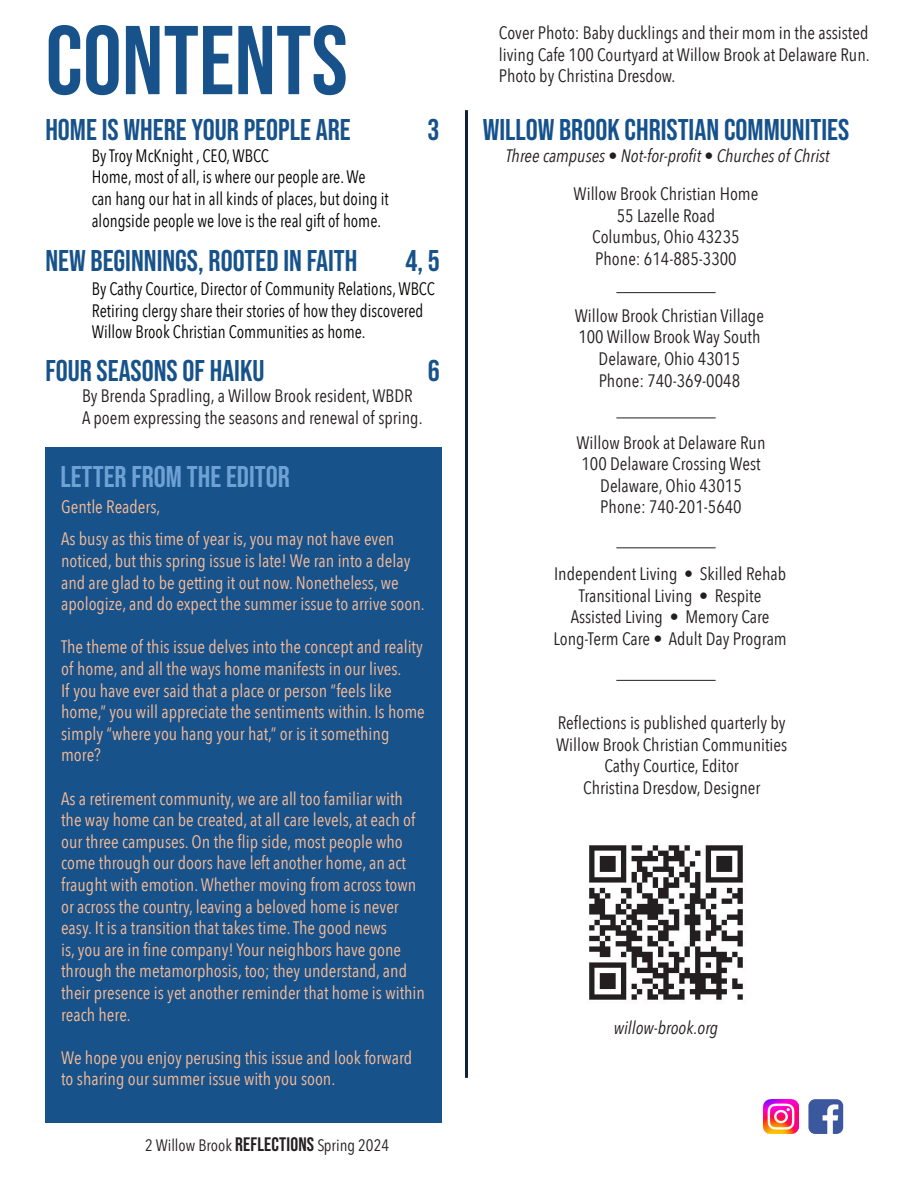
<style>
.page{position:relative;width:918px;height:1188px;background:#fff}
.page>*{position:absolute;margin:0;border:0;box-sizing:border-box;transform-origin:0 0}
.t1{font:97.5px "Bebas Neue";color:#17528b}
.t2{font:30px "Bebas Neue";color:#17528b}
.t3{font:30px "Bebas Neue";color:#15528d}
.t4{font:30px "Bebas Neue";color:#6ea2d4}
.t5{font:18px/21.6px "Avenir Next Condensed";color:#fabd97}
.t6{font:18px/21.6px "Avenir Next Condensed";color:#231f20}
.t7{font:18px/21.6px "Avenir Next Condensed";color:#040503;scale:.94 1}
.t8{font:italic 18px "Avenir Next Condensed";color:#231f20}
.t9{font:16.5px "Avenir Next Condensed";color:#231f20}
.s1{font-family:"Bebas Neue";font-size:19.5px}
</style>
<div class="page">
<hr style="left:465px;top:110px;width:3px;height:968px;background:#0d2239">
<hr style="left:617px;top:680px;width:98px;height:1px;background:#231f20">
<hr style="left:617px;top:547px;width:98px;height:1px;background:#231f20">
<hr style="left:617px;top:418px;width:98px;height:1px;background:#231f20">
<hr style="left:617px;top:292px;width:98px;height:1px;background:#231f20">
<div style="left:45px;top:448px;width:397px;height:675px;background:#17528b"></div>
<img style="left:589px;top:845px;width:154px;height:155px">
<img style="left:764px;top:1099px;width:35px;height:35px">
<img style="left:808px;top:1099px;width:35px;height:35px">
<p class="t1" style="left:45px;top:5px;width:304px">CONTENTS</p>
<p class="t2" style="left:45px;top:112px;width:307px">HOME IS WHERE YOUR PEOPLE ARE</p>
<p class="t2" style="left:428px;top:112px;width:13px">3</p>
<p class="t7" style="left:92px;top:144px;width:190px">By Troy McKnight , CEO, WBCC</p>
<p class="t7" style="left:92px;top:166px;width:317px">Home, most of all, is where our people are. We can hang our hat in all kinds of places, but doing it alongside people we love is the real gift of home.</p>
<p class="t2" style="left:45px;top:244px;width:314px">NEW BEGINNINGS, ROOTED IN FAITH</p>
<p class="t2" style="left:405px;top:244px;width:36px">4, 5</p>
<p class="t7" style="left:92px;top:277px;width:367px">By Cathy Courtice, Director of Community Relations, WBCC<br>Retiring clergy share their stories of how they discovered<br>Willow Brook Christian Communities as home.</p>
<p class="t2" style="left:45px;top:354px;width:221px">FOUR SEASONS OF HAIKU</p>
<p class="t2" style="left:428px;top:354px;width:13px">6</p>
<p class="t6" style="left:82px;top:384px;width:332px">By Brenda Spradling, a Willow Brook resident, WBDR</p>
<p class="t6" style="left:82px;top:406px;width:342px">A poem expressing the seasons and renewal of spring.</p>
<p class="t4" style="left:60px;top:459px;width:231px">LETTER FROM THE EDITOR</p>
<p class="t5" style="left:61px;top:495px;width:101px">Gentle Readers,</p>
<p class="t5" style="left:61px;top:527px;width:365px">As busy as this time of year is, you may not have even noticed, but this spring issue is late! We ran into a delay and are glad to be getting it out now. Nonetheless, we apologize, and do expect the summer issue to arrive soon.</p>
<p class="t5" style="left:61px;top:635px;width:365px">The theme of this issue delves into the concept and reality of home, and all the ways home manifests in our lives.<br>If you have ever said that a place or person “feels like home,” you will appreciate the sentiments within. Is home simply “where you hang your hat,” or is it something more?</p>
<p class="t5" style="left:61px;top:787px;width:365px">As a retirement community, we are all too familiar with the way home can be created, at all care levels, at each of our three campuses. On the flip side, most people who come through our doors have left another home, an act fraught with emotion. Whether moving from across town or across the country, leaving a beloved home is never easy. It is a transition that takes time. The good news<br>is, you are in fine company! Your neighbors have gone through the metamorphosis, too; they understand, and their presence is yet another reminder that home is within reach here.</p>
<p class="t5" style="left:61px;top:1046px;width:353px">We hope you enjoy perusing this issue and look forward to sharing our summer issue with you soon.</p>
<p class="t9" style="left:145px;top:1131px;width:246px">2 Willow Brook <span class="s1">REFLECTIONS</span> Spring 2024</p>
<p class="t6" style="left:499px;top:21px;width:372px;text-align:justify">Cover Photo: Baby ducklings and their mom in the assisted living Cafe 100 Courtyard at Willow Brook at Delaware Run.<br>Photo by Christina Dresdow.</p>
<p class="t3" style="left:483px;top:112px;width:368px">WILLOW BROOK CHRISTIAN COMMUNITIES</p>
<p class="t8" style="left:506px;top:145px;width:326px">Three campuses • Not-for-profit • Churches of Christ</p>
<p class="t6" style="left:574px;top:182px;width:186px">Willow Brook Christian Home</p>
<p class="t6" style="left:617px;top:204px;width:100px">55 Lazelle Road</p>
<p class="t6" style="left:592px;top:225px;width:149px">Columbus, Ohio 43235</p>
<p class="t6" style="left:595px;top:247px;width:143px">Phone: 614-885-3300</p>
<p class="t6" style="left:575px;top:304px;width:191px">Willow Brook Christian Village</p>
<p class="t6" style="left:578px;top:325px;width:184px">100 Willow Brook Way South</p>
<p class="t6" style="left:599px;top:347px;width:143px">Delaware, Ohio 43015</p>
<p class="t6" style="left:599px;top:369px;width:143px">Phone: 740-369-0048</p>
<p class="t6" style="left:577px;top:431px;width:190px">Willow Brook at Delaware Run</p>
<p class="t6" style="left:581px;top:452px;width:181px">100 Delaware Crossing West</p>
<p class="t6" style="left:600px;top:474px;width:143px">Delaware, Ohio 43015</p>
<p class="t6" style="left:600px;top:495px;width:143px">Phone: 740-201-5640</p>
<p class="t6" style="left:554px;top:562px;width:234px">Independent Living • Skilled Rehab</p>
<p class="t6" style="left:571px;top:584px;width:200px;text-align:center">Transitional Living • Respite<br>Assisted Living • Memory Care</p>
<p class="t6" style="left:554px;top:627px;width:235px">Long-Term Care • Adult Day Program</p>
<p class="t6" style="left:556px;top:711px;width:233px">Reflections is published quarterly by<br>Willow Brook Christian Communities</p>
<p class="t6" style="left:605px;top:755px;width:136px">Cathy Courtice, Editor</p>
<p class="t6" style="left:583px;top:776px;width:179px">Christina Dresdow, Designer</p>
<p class="t8" style="left:614px;top:1017px;width:106px">willow-brook.org</p>
</div>
